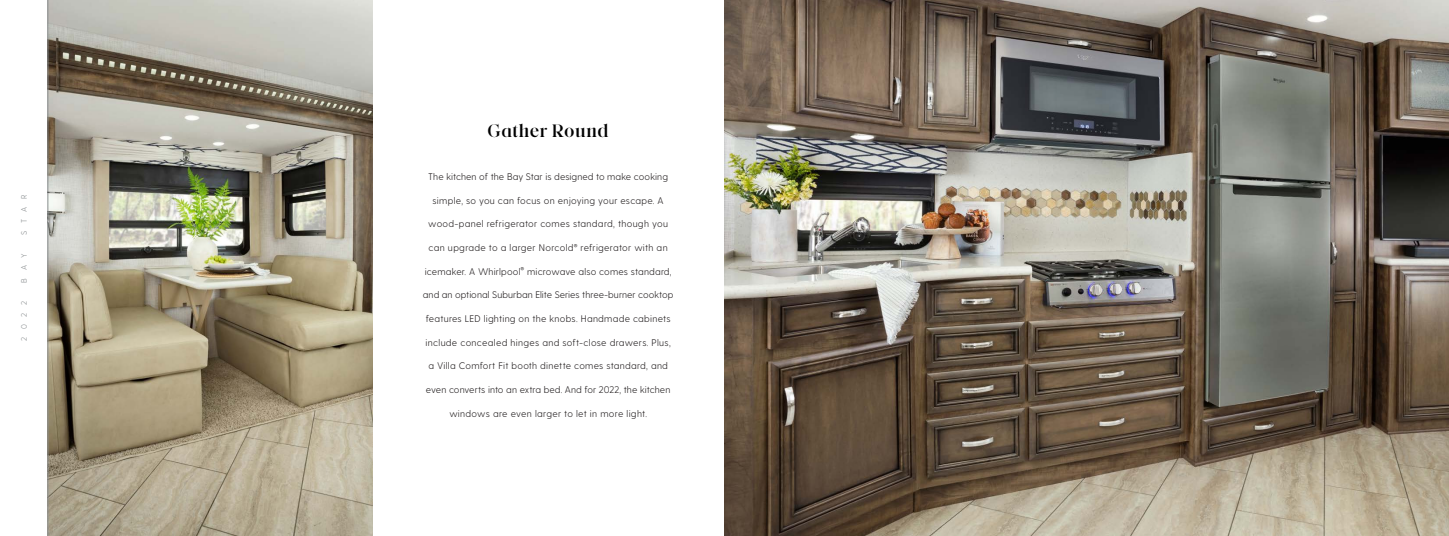
<style>
.page{position:relative;width:1449px;height:536px;background:#fff}
.page>*{position:absolute;margin:0;border:0;box-sizing:border-box;transform-origin:0 0}
.t1{font:18.38px "Vultura";letter-spacing:.025em;color:#000}
.t2{font:300 9.62px "Greycliff CF";letter-spacing:.015em;color:#231f20}
.t3{font:300 9.62px "Greycliff CF";letter-spacing:.035em;color:#231f20}
.t4{font:300 7.88px "Greycliff CF";letter-spacing:.995em;color:#8b8f91}
</style>
<div class="page">
<img style="left:724px;top:0;width:725px;height:536px">
<img style="left:47px;top:0;width:325px;height:535px">
<hr style="left:48px;top:0;width:1px;height:536px;background:#8b8f91">
<p class="t4" style="left:19px;top:235px;width:42px;rotate:-90deg">STAR</p>
<p class="t4" style="left:19px;top:282px;width:31px;rotate:-90deg">BAY</p>
<p class="t4" style="left:19px;top:341px;width:42px;rotate:-90deg">2022</p>
<h1 class="t1" style="left:488px;top:119px;width:123px">Gather Round</h1>
<p class="t2" style="left:428px;top:171px;width:241px">The kitchen of the Bay Star is designed to make cooking</p>
<p class="t2" style="left:433px;top:195px;width:233px">simple, so you can focus on enjoying your escape. A</p>
<p class="t2" style="left:428px;top:218px;width:241px">wood-panel refrigerator comes standard, though you</p>
<p class="t2" style="left:429px;top:242px;width:241px">can upgrade to a larger Norcold<sup>®</sup> refrigerator with an</p>
<p class="t2" style="left:425px;top:265px;width:248px">icemaker. A Whirlpool<sup>®</sup> microwave also comes standard,</p>
<p class="t2" style="left:423px;top:289px;width:252px">and an optional Suburban Elite Series three-burner cooktop</p>
<p class="t2" style="left:426px;top:313px;width:246px">features LED lighting on the knobs. Handmade cabinets</p>
<p class="t3" style="left:425px;top:336px;width:247px">include concealed hinges and soft-close drawers. Plus,</p>
<p class="t2" style="left:428px;top:360px;width:241px">a Villa Comfort Fit booth dinette comes standard, and</p>
<p class="t2" style="left:426px;top:384px;width:246px">even converts into an extra bed. And for 2022, the kitchen</p>
<p class="t3" style="left:449px;top:407px;width:199px">windows are even larger to let in more light.</p>
</div>
